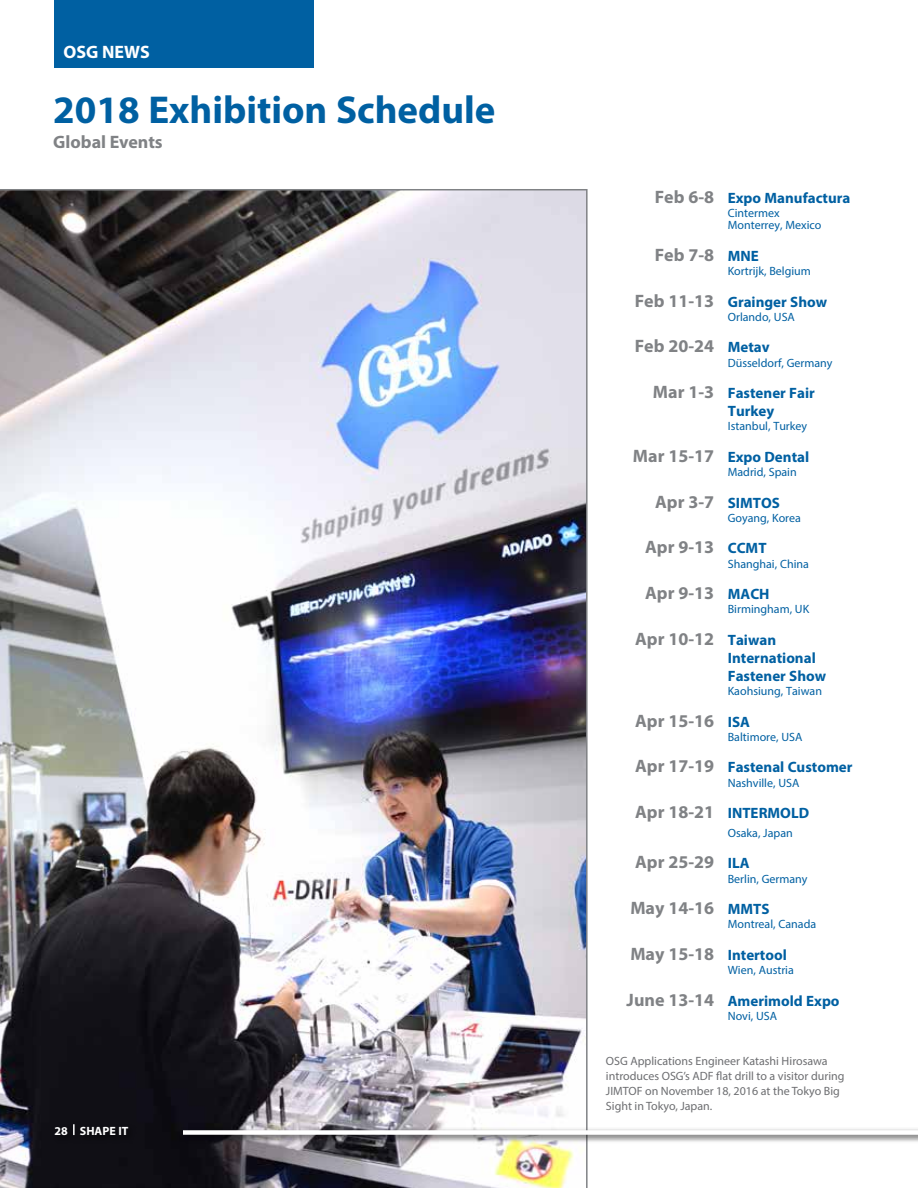
<style>
.page{position:relative;width:918px;height:1188px;background:#fff}
.page>*{position:absolute;margin:0;border:0;box-sizing:border-box;transform-origin:0 0}
.t1{font:700 39px "Myriad Pro";color:#0060a2}
.t2{font:700 18px "Myriad Pro";color:#808285}
.t3{font:700 18px "Myriad Pro";color:#fff}
.t4{font:700 15px/18px "Myriad Pro";color:#0060a2}
.t5{font:12px/12px "Myriad Pro";color:#0060a2}
.t6{font:12px/15px "Myriad Pro";color:#6d6e71}
.t7{font:700 12px "Myriad Pro";color:#fff}
.s1{font-size:18px;color:#808285}
.s2{font-size:15px;color:#0060a2}
</style>
<div class="page">
<div style="left:54px;top:0;width:259px;height:68px;background:#0060a2"></div>
<img style="left:0;top:189px;width:588px;height:999px">
<div style="left:180px;top:1127px;width:738px;height:17px;background:#000;opacity:.75"></div>
<div style="left:183px;top:1130px;width:735px;height:5px;background:#fff"></div>
<div style="left:52px;top:1121px;width:85px;height:23px;background:#0e0d13"></div>
<svg style="left:73px;top:1124px;width:2px;height:11px"></svg>
<h2 class="t3" style="left:64px;top:41px;width:88px">OSG NEWS</h2>
<h1 class="t1" style="left:53px;top:84px;width:444px">2018 Exhibition Schedule</h1>
<h2 class="t2" style="left:53px;top:130px;width:111px">Global Events</h2>
<p class="t7" style="left:54px;top:1123px;width:76px">28 SHAPE IT</p>
<p class="t4" style="left:655px;top:189px;width:197px"><span class="s1">Feb 6-8</span> Expo Manufactura</p>
<p class="t5" style="left:728px;top:207px;width:95px">Cintermex<br>Monterrey, Mexico</p>
<h2 class="t2" style="left:655px;top:243px;width:106px">Feb 7-8 <span class="s2">MNE</span></h2>
<p class="t5" style="left:728px;top:265px;width:85px">Kortrijk, Belgium</p>
<p class="t4" style="left:635px;top:292px;width:194px"><span class="s1">Feb 11-13</span> Grainger Show</p>
<p class="t5" style="left:728px;top:311px;width:69px">Orlando, USA</p>
<h2 class="t2" style="left:635px;top:335px;width:136px">Feb 20-24 <span class="s2">Metav</span></h2>
<p class="t5" style="left:728px;top:357px;width:106px">Düsseldorf, Germany</p>
<p class="t4" style="left:728px;top:384px;width:89px;text-indent:-75px"><span class="s1">Mar 1-3</span> Fastener Fair<br>Turkey</p>
<p class="t5" style="left:728px;top:420px;width:81px">Istanbul, Turkey</p>
<p class="t4" style="left:633px;top:447px;width:178px"><span class="s1">Mar 15-17</span> Expo Dental</p>
<p class="t5" style="left:728px;top:466px;width:70px">Madrid, Spain</p>
<h2 class="t2" style="left:655px;top:490px;width:126px">Apr 3-7 <span class="s2">SIMTOS</span></h2>
<p class="t5" style="left:728px;top:512px;width:75px">Goyang, Korea</p>
<h2 class="t2" style="left:645px;top:536px;width:123px">Apr 9-13 <span class="s2">CCMT</span></h2>
<p class="t5" style="left:728px;top:558px;width:83px">Shanghai, China</p>
<h2 class="t2" style="left:645px;top:581px;width:126px">Apr 9-13 <span class="s2">MACH</span></h2>
<p class="t5" style="left:728px;top:603px;width:83px">Birmingham, UK</p>
<h2 class="t2" style="left:635px;top:627px;width:143px">Apr 10-12 <span class="s2">Taiwan</span></h2>
<p class="t4" style="left:728px;top:648px;width:100px">International<br>Fastener Show</p>
<p class="t5" style="left:728px;top:685px;width:96px">Kaohsiung, Taiwan</p>
<h2 class="t2" style="left:635px;top:709px;width:116px">Apr 15-16 <span class="s2">ISA</span></h2>
<p class="t5" style="left:728px;top:731px;width:76px">Baltimore, USA</p>
<p class="t4" style="left:635px;top:758px;width:219px"><span class="s1">Apr 17-19</span> Fastenal Customer</p>
<p class="t5" style="left:728px;top:777px;width:73px">Nashville, USA</p>
<p class="t4" style="left:635px;top:804px;width:175px"><span class="s1">Apr 18-21</span> INTERMOLD</p>
<p class="t5" style="left:728px;top:827px;width:66px">Osaka, Japan</p>
<h2 class="t2" style="left:635px;top:851px;width:116px">Apr 25-29 <span class="s2">ILA</span></h2>
<p class="t5" style="left:728px;top:873px;width:81px">Berlin, Germany</p>
<h2 class="t2" style="left:630px;top:896px;width:141px">May 14-16 <span class="s2">MMTS</span></h2>
<p class="t5" style="left:728px;top:918px;width:90px">Montreal, Canada</p>
<p class="t4" style="left:630px;top:945px;width:158px"><span class="s1">May 15-18</span> Intertool</p>
<p class="t5" style="left:728px;top:964px;width:68px">Wien, Austria</p>
<p class="t4" style="left:627px;top:991px;width:215px"><span class="s1">June 13-14</span> Amerimold Expo</p>
<p class="t5" style="left:728px;top:1010px;width:51px">Novi, USA</p>
<p class="t6" style="left:606px;top:1053px;width:240px">OSG Applications Engineer Katashi Hirosawa introduces OSG’s ADF flat drill to a visitor during JIMTOF on November 18, 2016 at the Tokyo Big Sight in Tokyo, Japan.</p>
</div>
